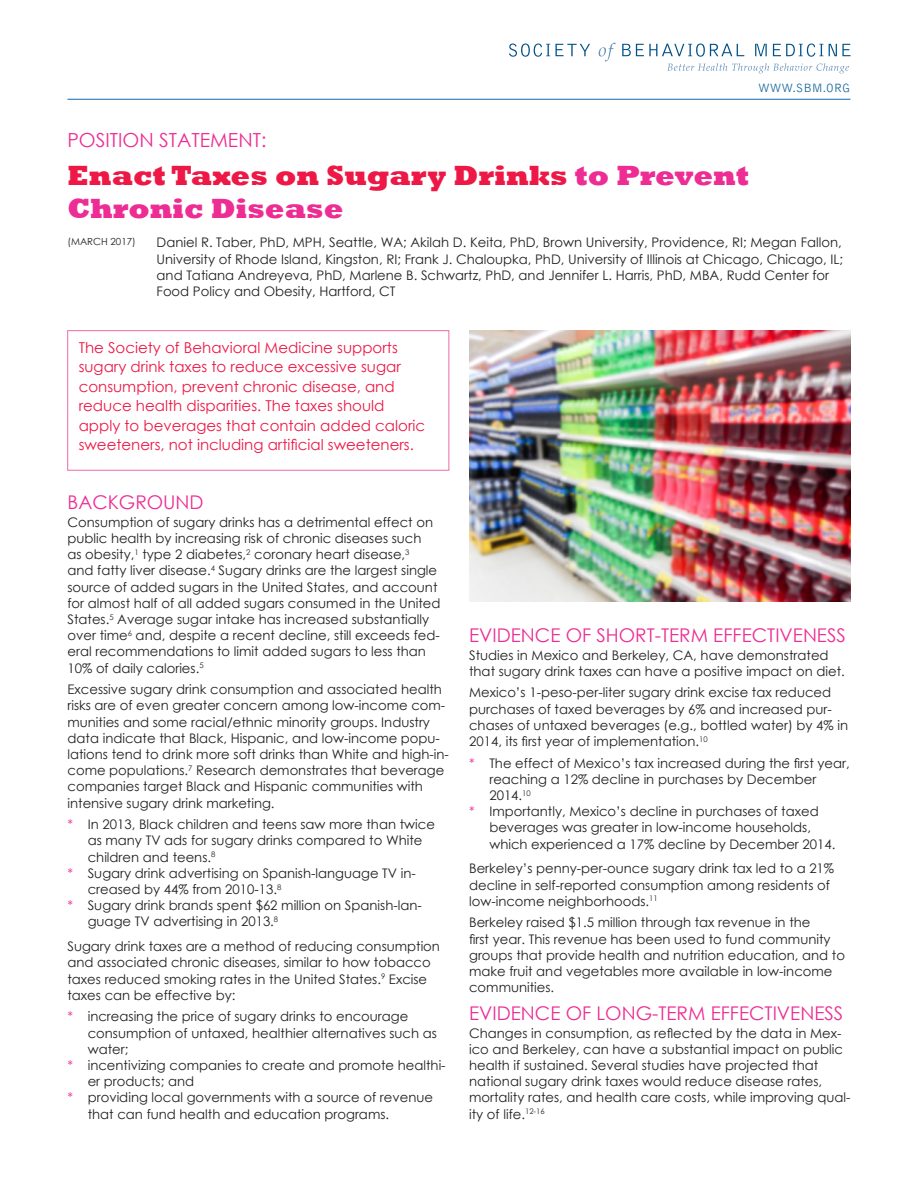
<style>
.page{position:relative;width:918px;height:1188px;background:#fff}
.page>*{position:absolute;margin:0;border:0;box-sizing:border-box;transform-origin:0 0}
.state_Hd_1{font:800 28.5px/33px "Rockwell";color:#ed1845}
.state_Hd_1-2{font:19.35px "Century Gothic";color:#ed2d94}
.state_Hd_1-3{font:18.9px "Century Gothic";color:#ed2d94}
.state__box_txt{font:15px/19.5px "Century Gothic";color:#ed1845}
.state_txt{font:13.2px/16.2px "Century Gothic";color:#231f20}
.state__authors{font:13.2px/16.2px "Century Gothic";color:#231f20}
.t1{font:300 12.45px "Bell Gothic";color:#16689b}
.state__authors-2{font:9.75px "Century Gothic";color:#231f20}
.s1{color:#ed2d94}
</style>
<div class="page">
<hr style="left:68px;top:99px;width:782px;height:1px;background:#1367ae">
<svg style="left:667px;top:63px;width:182px;height:10px"></svg>
<svg style="left:509px;top:44px;width:81px;height:13px"></svg>
<svg style="left:599px;top:43px;width:17px;height:18px"></svg>
<svg style="left:622px;top:44px;width:122px;height:13px"></svg>
<svg style="left:755px;top:44px;width:12px;height:12px"></svg>
<svg style="left:773px;top:44px;width:50px;height:13px"></svg>
<svg style="left:829px;top:44px;width:21px;height:12px"></svg>
<div style="left:68px;top:330px;width:381px;height:140px;border:1px solid #f169a8"></div>
<img style="left:469px;top:330px;width:381px;height:271px">
<p class="t1" style="left:758px;top:81px;width:94px">WWW.SBM.ORG</p>
<p class="state_Hd_1-2" style="left:68px;top:127px;width:200px">POSITION STATEMENT:</p>
<p class="state_Hd_1" style="left:68px;top:160px;width:683px">Enact Taxes on Sugary Drinks <span class="s1">to Prevent<br>Chronic Disease</span></p>
<p class="state__authors-2" style="left:68px;top:234px;width:70px">(MARCH 2017)</p>
<p class="state__authors" style="left:157px;top:234px;width:688px">Daniel R. Taber, PhD, MPH, Seattle, WA; Akilah D. Keita, PhD, Brown University, Providence, RI; Megan Fallon, University of Rhode Island, Kingston, RI; Frank J. Chaloupka, PhD, University of Illinois at Chicago, Chicago, IL; and Tatiana Andreyeva, PhD, Marlene B. Schwartz, PhD, and Jennifer L. Harris, PhD, MBA, Rudd Center for Food Policy and Obesity, Hartford, CT</p>
<p class="state__box_txt" style="left:79px;top:338px;width:348px">The Society of Behavioral Medicine supports sugary drink taxes to reduce excessive sugar consumption, prevent chronic disease, and reduce health disparities. The taxes should apply to beverages that contain added caloric sweeteners, not including artificial sweeteners.</p>
<p class="state_Hd_1-3" style="left:68px;top:489px;width:138px">BACKGROUND</p>
<p class="state_txt" style="left:68px;top:514px;width:375px">Consumption of sugary drinks has a detrimental effect on public health by increasing risk of chronic diseases such<br>as obesity,<sup>1</sup> type 2 diabetes,<sup>2</sup> coronary heart disease,<sup>3<br></sup>and fatty liver disease.<sup>4</sup> Sugary drinks are the largest single source of added sugars in the United States, and account for almost half of all added sugars consumed in the United States.<sup>5</sup> Average sugar intake has increased substantially over time<sup>6</sup> and, despite a recent decline, still exceeds fed&shy;eral recommendations to limit added sugars to less than 10% of daily calories.<sup>5</sup></p>
<p class="state_txt" style="left:68px;top:681px;width:383px">Excessive sugary drink consumption and associated health risks are of even greater concern among low-income com&shy;munities and some racial/ethnic minority groups. Industry data indicate that Black, Hispanic, and low-income popu&shy;lations tend to drink more soft drinks than White and high-in&shy;come populations.<sup>7</sup> Research demonstrates that beverage companies target Black and Hispanic communities with intensive sugary drink marketing.</p>
<p class="state_txt" style="left:88px;top:816px;width:349px;text-indent:-20px"><span class="s1">*</span> In 2013, Black children and teens saw more than twice as many TV ads for sugary drinks compared to White children and teens.<sup>8</sup></p>
<p class="state_txt" style="left:88px;top:865px;width:330px;text-indent:-20px"><span class="s1">*</span> Sugary drink advertising on Spanish-language TV in&shy;creased by 44% from 2010-13.<sup>8</sup></p>
<p class="state_txt" style="left:88px;top:897px;width:336px;text-indent:-20px"><span class="s1">*</span> Sugary drink brands spent $62 million on Spanish-lan&shy;guage TV advertising in 2013.<sup>8</sup></p>
<p class="state_txt" style="left:68px;top:938px;width:374px">Sugary drink taxes are a method of reducing consumption and associated chronic diseases, similar to how tobacco taxes reduced smoking rates in the United States.<sup>9</sup> Excise taxes can be effective by:</p>
<p class="state_txt" style="left:88px;top:1008px;width:351px;text-indent:-20px"><span class="s1">*</span> increasing the price of sugary drinks to encourage consumption of untaxed, healthier alternatives such as water;</p>
<p class="state_txt" style="left:88px;top:1057px;width:359px;text-indent:-20px"><span class="s1">*</span> incentivizing companies to create and promote healthi&shy;er products; and</p>
<p class="state_txt" style="left:88px;top:1089px;width:347px;text-indent:-20px"><span class="s1">*</span> providing local governments with a source of revenue that can fund health and education programs.</p>
<p class="state_Hd_1-3" style="left:469px;top:622px;width:378px">EVIDENCE OF SHORT-TERM EFFECTIVENESS</p>
<p class="state_txt" style="left:469px;top:647px;width:377px">Studies in Mexico and Berkeley, CA, have demonstrated that sugary drink taxes can have a positive impact on diet.</p>
<p class="state_txt" style="left:469px;top:684px;width:381px">Mexico’s 1-peso-per-liter sugary drink excise tax reduced purchases of taxed beverages by 6% and increased pur&shy;chases of untaxed beverages (e.g., bottled water) by 4% in 2014, its first year of implementation.<sup>10</sup></p>
<p class="state_txt" style="left:489px;top:755px;width:362px;text-indent:-20px"><span class="s1">*</span> The effect of Mexico’s tax increased during the first year, reaching a 12% decline in purchases by December<br>2014.<sup>10</sup></p>
<p class="state_txt" style="left:489px;top:803px;width:348px;text-indent:-20px"><span class="s1">*</span> Importantly, Mexico’s decline in purchases of taxed beverages was greater in low-income households, which experienced a 17% decline by December 2014.</p>
<p class="state_txt" style="left:469px;top:860px;width:367px">Berkeley’s penny-per-ounce sugary drink tax led to a 21% decline in self-reported consumption among residents of low-income neighborhoods.<sup>11</sup></p>
<p class="state_txt" style="left:469px;top:914px;width:377px">Berkeley raised $1.5 million through tax revenue in the<br>first year. This revenue has been used to fund community groups that provide health and nutrition education, and to make fruit and vegetables more available in low-income communities.</p>
<p class="state_Hd_1-3" style="left:469px;top:1000px;width:376px">EVIDENCE OF LONG-TERM EFFECTIVENESS</p>
<p class="state_txt" style="left:469px;top:1025px;width:383px">Changes in consumption, as reflected by the data in Mex&shy;ico and Berkeley, can have a substantial impact on public health if sustained. Several studies have projected that national sugary drink taxes would reduce disease rates, mortality rates, and health care costs, while improving qual&shy;ity of life.<sup>12-16</sup></p>
</div>
